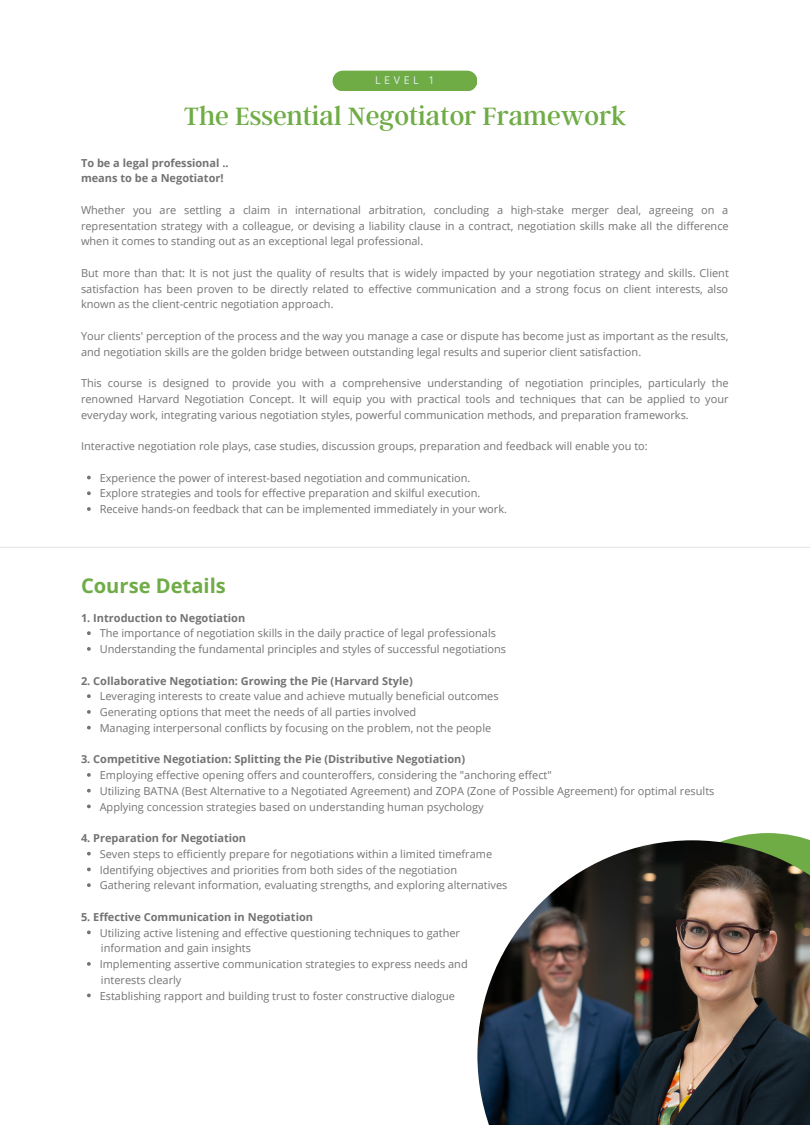
<style>
.page{position:relative;width:810px;height:1125px;background:#fff}
.page>*{position:absolute;margin:0;border:0;box-sizing:border-box;transform-origin:0 0}
.t1{font:27.9px "Argent CF";color:#6fac46}
.t2{font:700 20.2px "Open Sans";color:#6fac46}
.t3{font:11px/15.8px "Open Sans";color:#737373;text-align:justify}
.t4{font:700 11px "Open Sans";color:#737373}
.t5{font:10.7px "Open Sans";letter-spacing:.33em;color:#e2ecf1}
</style>
<div class="page">
<div style="left:333px;top:71px;width:144px;height:20px;background:#6fac46;border-radius:10px"></div>
<hr style="left:0;top:547px;width:810px;height:1px;background:#2f3b69">
<svg style="left:726px;top:833px;width:84px;height:7px"></svg>
<img style="left:477px;top:840px;width:333px;height:285px">
<svg style="left:87px;top:631px;width:4px;height:4px"></svg>
<svg style="left:87px;top:647px;width:4px;height:4px"></svg>
<svg style="left:87px;top:694px;width:4px;height:4px"></svg>
<svg style="left:87px;top:710px;width:4px;height:4px"></svg>
<svg style="left:87px;top:726px;width:4px;height:4px"></svg>
<svg style="left:87px;top:773px;width:4px;height:4px"></svg>
<svg style="left:87px;top:789px;width:4px;height:4px"></svg>
<svg style="left:87px;top:805px;width:4px;height:3px"></svg>
<svg style="left:87px;top:852px;width:4px;height:4px"></svg>
<svg style="left:87px;top:868px;width:4px;height:3px"></svg>
<svg style="left:87px;top:883px;width:4px;height:4px"></svg>
<svg style="left:87px;top:931px;width:4px;height:3px"></svg>
<svg style="left:87px;top:962px;width:4px;height:4px"></svg>
<svg style="left:87px;top:994px;width:4px;height:3px"></svg>
<svg style="left:87px;top:476px;width:4px;height:3px"></svg>
<svg style="left:87px;top:491px;width:4px;height:4px"></svg>
<svg style="left:87px;top:507px;width:4px;height:4px"></svg>
<p class="t5" style="left:375px;top:73px;width:61px">LEVEL 1</p>
<p class="t1" style="left:184px;top:98px;width:444px">The Essential Negotiator Framework</p>
<p class="t4" style="left:81px;top:155px;width:149px">To be a legal professional ..</p>
<p class="t4" style="left:81px;top:171px;width:144px">means to be a Negotiator!</p>
<p class="t3" style="left:81px;top:202px;width:649px">Whether you are settling a claim in international arbitration, concluding a high-stake merger deal, agreeing on a representation strategy with a colleague, or devising a liability clause in a contract, negotiation skills make all the difference when it comes to standing out as an exceptional legal professional.</p>
<p class="t3" style="left:81px;top:265px;width:649px">But more than that: It is not just the quality of results that is widely impacted by your negotiation strategy and skills. Client satisfaction has been proven to be directly related to effective communication and a strong focus on client interests, also known as the client-centric negotiation approach.</p>
<p class="t3" style="left:81px;top:328px;width:649px">Your clients' perception of the process and the way you manage a case or dispute has become just as important as the results, and negotiation skills are the golden bridge between outstanding legal results and superior client satisfaction.</p>
<p class="t3" style="left:81px;top:375px;width:649px">This course is designed to provide you with a comprehensive understanding of negotiation principles, particularly the renowned Harvard Negotiation Concept. It will equip you with practical tools and techniques that can be applied to your everyday work, integrating various negotiation styles, powerful communication methods, and preparation frameworks.</p>
<p class="t3" style="left:81px;top:438px;width:568px">Interactive negotiation role plays, case studies, discussion groups, preparation and feedback will enable you to:</p>
<p class="t3" style="left:100px;top:469px;width:372px">Experience the power of interest-based negotiation and communication.</p>
<p class="t3" style="left:100px;top:485px;width:382px">Explore strategies and tools for effective preparation and skilful execution.</p>
<p class="t3" style="left:100px;top:501px;width:409px">Receive hands-on feedback that can be implemented immediately in your work.</p>
<p class="t2" style="left:81px;top:571px;width:146px">Course Details</p>
<p class="t4" style="left:81px;top:610px;width:166px">1. Introduction to Negotiation</p>
<p class="t3" style="left:100px;top:625px;width:398px">The importance of negotiation skills in the daily practice of legal professionals</p>
<p class="t3" style="left:100px;top:641px;width:408px">Understanding the fundamental principles and styles of successful negotiations</p>
<p class="t3" style="left:100px;top:688px;width:401px">Leveraging interests to create value and achieve mutually beneficial outcomes</p>
<p class="t3" style="left:100px;top:704px;width:318px">Generating options that meet the needs of all parties involved</p>
<p class="t3" style="left:100px;top:720px;width:393px">Managing interpersonal conflicts by focusing on the problem, not the people</p>
<p class="t3" style="left:100px;top:767px;width:454px">Employing effective opening offers and counteroffers, considering the "anchoring effect"</p>
<p class="t3" style="left:100px;top:783px;width:616px">Utilizing BATNA (Best Alternative to a Negotiated Agreement) and ZOPA (Zone of Possible Agreement) for optimal results</p>
<p class="t3" style="left:100px;top:798px;width:386px">Applying concession strategies based on understanding human psychology</p>
<p class="t3" style="left:100px;top:846px;width:394px">Seven steps to efficiently prepare for negotiations within a limited timeframe</p>
<p class="t3" style="left:100px;top:861px;width:359px">Identifying objectives and priorities from both sides of the negotiation</p>
<p class="t3" style="left:100px;top:877px;width:409px">Gathering relevant information, evaluating strengths, and exploring alternatives</p>
<p class="t3" style="left:100px;top:924px;width:362px">Utilizing active listening and effective questioning techniques to gather</p>
<p class="t3" style="left:100px;top:956px;width:370px">Implementing assertive communication strategies to express needs and</p>
<p class="t3" style="left:100px;top:987px;width:357px">Establishing rapport and building trust to foster constructive dialogue</p>
<p class="t4" style="left:81px;top:673px;width:333px">2. Collaborative Negotiation: Growing the Pie (Harvard Style)</p>
<p class="t4" style="left:81px;top:752px;width:386px">3. Competitive Negotiation: Splitting the Pie (Distributive Negotiation)</p>
<p class="t4" style="left:81px;top:830px;width:167px">4. Preparation for Negotiation</p>
<p class="t4" style="left:81px;top:909px;width:234px">5. Effective Communication in Negotiation</p>
<p class="t3" style="left:101px;top:940px;width:152px">information and gain insights</p>
<p class="t3" style="left:101px;top:972px;width:82px">interests clearly</p>
</div>
